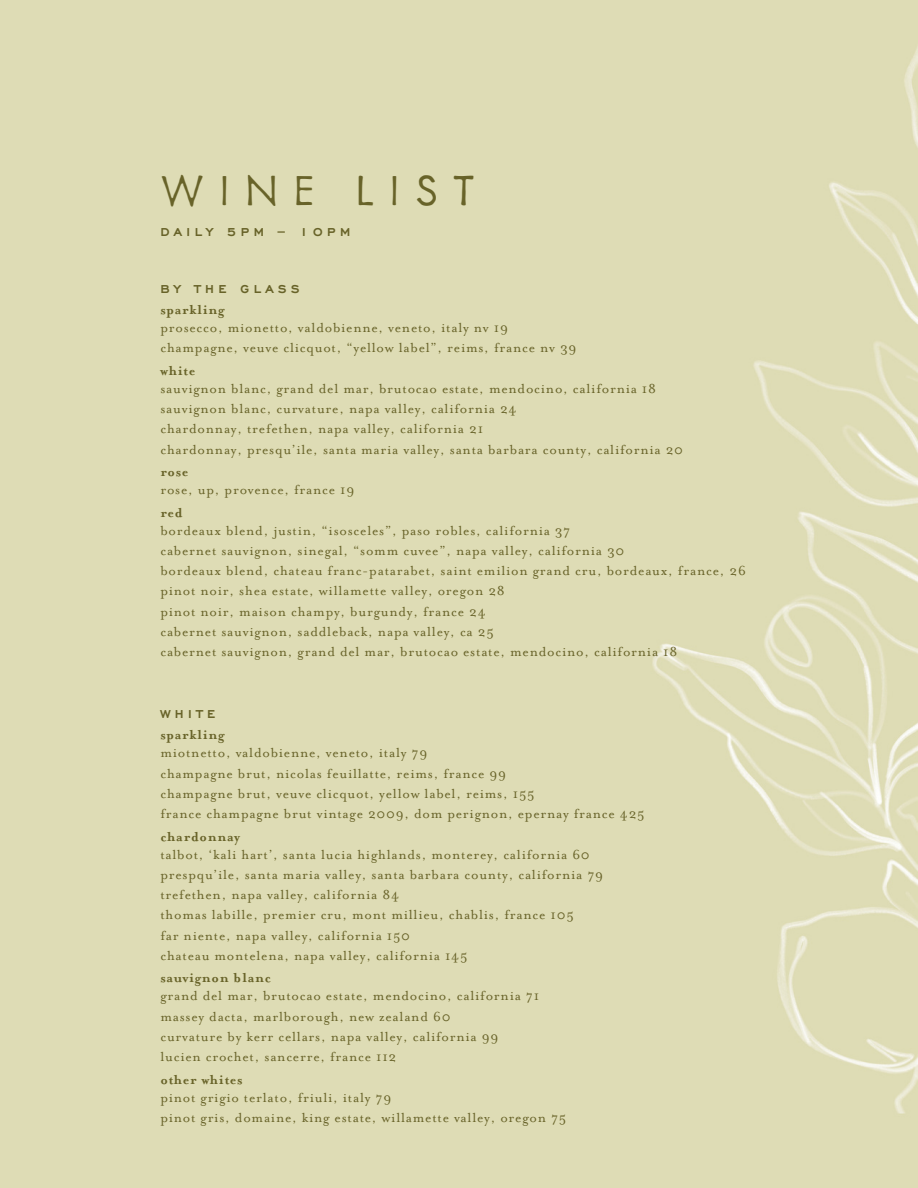
<style>
.page{position:relative;width:918px;height:1188px;background:#dedcb5}
.page>*{position:absolute;margin:0;border:0;box-sizing:border-box;transform-origin:0 0}
.t1{font:300 48px "Metallophile Sp 8";letter-spacing:.3em;color:#686329}
.t2{font:15px/20.2px "Mrs Eaves OT";letter-spacing:.05em;color:#686329}
.t3{font:700 15px "Mrs Eaves";letter-spacing:.05em;color:#686329}
.t4{font:700 15px "Engravers Gothic";letter-spacing:.3em;color:#686329}
</style>
<div class="page">
<h1 class="t1" style="left:160px;top:161px;width:316px">WINE LIST</h1>
<p class="t4" style="left:160px;top:224px;width:191px">DAILY 5PM – 10PM</p>
<p class="t4" style="left:160px;top:281px;width:141px">BY THE GLASS</p>
<p class="t3" style="left:160px;top:305px;width:66px">sparkling</p>
<p class="t2" style="left:160px;top:318px;width:417px">prosecco, mionetto, valdobienne, veneto, italy nv 19 champagne, veuve clicquot, “yellow label”, reims, france nv 39</p>
<p class="t3" style="left:160px;top:366px;width:36px">white</p>
<p class="t2" style="left:160px;top:378px;width:524px">sauvignon blanc, grand del mar, brutocao estate, mendocino, california 18 sauvignon blanc, curvature, napa valley, california 24<br>chardonnay, trefethen, napa valley, california 21<br>chardonnay, presqu’ile, santa maria valley, santa barbara county, california 20</p>
<p class="t3" style="left:160px;top:467px;width:30px">rose</p>
<p class="t2" style="left:160px;top:480px;width:195px">rose, up, provence, france 19</p>
<p class="t3" style="left:160px;top:507px;width:24px">red</p>
<p class="t2" style="left:160px;top:520px;width:587px">bordeaux blend, justin, “isosceles”, paso robles, california 37<br>cabernet sauvignon, sinegal, “somm cuvee”, napa valley, california 30<br>bordeaux blend, chateau franc-patarabet, saint emilion grand cru, bordeaux, france, 26 pinot noir, shea estate, willamette valley, oregon 28<br>pinot noir, maison champy, burgundy, france 24<br>cabernet sauvignon, saddleback, napa valley, ca 25<br>cabernet sauvignon, grand del mar, brutocao estate, mendocino, california 18</p>
<p class="t4" style="left:160px;top:706px;width:56px">WHITE</p>
<p class="t3" style="left:160px;top:730px;width:66px">sparkling</p>
<p class="t2" style="left:160px;top:743px;width:486px">miotnetto, valdobienne, veneto, italy 79<br>champagne brut, nicolas feuillatte, reims, france 99<br>champagne brut, veuve clicquot, yellow label, reims, 155<br>france champagne brut vintage 2009, dom perignon, epernay france 425</p>
<p class="t3" style="left:160px;top:831px;width:81px">chardonnay</p>
<p class="t2" style="left:160px;top:844px;width:444px">talbot, ‘kali hart’, santa lucia highlands, monterey, california 60 prespqu’ile, santa maria valley, santa barbara county, california 79 trefethen, napa valley, california 84<br>thomas labille, premier cru, mont millieu, chablis, france 105<br>far niente, napa valley, california 150<br>chateau montelena, napa valley, california 145</p>
<p class="t3" style="left:160px;top:973px;width:112px">sauvignon blanc</p>
<p class="t2" style="left:160px;top:986px;width:380px">grand del mar, brutocao estate, mendocino, california 71 massey dacta, marlborough, new zealand 60<br>curvature by kerr cellars, napa valley, california 99 lucien crochet, sancerre, france 112</p>
<p class="t3" style="left:160px;top:1074px;width:84px">other whites</p>
<p class="t2" style="left:160px;top:1087px;width:407px">pinot grigio terlato, friuli, italy 79<br>pinot gris, domaine, king estate, willamette valley, oregon 75</p>
</div>
